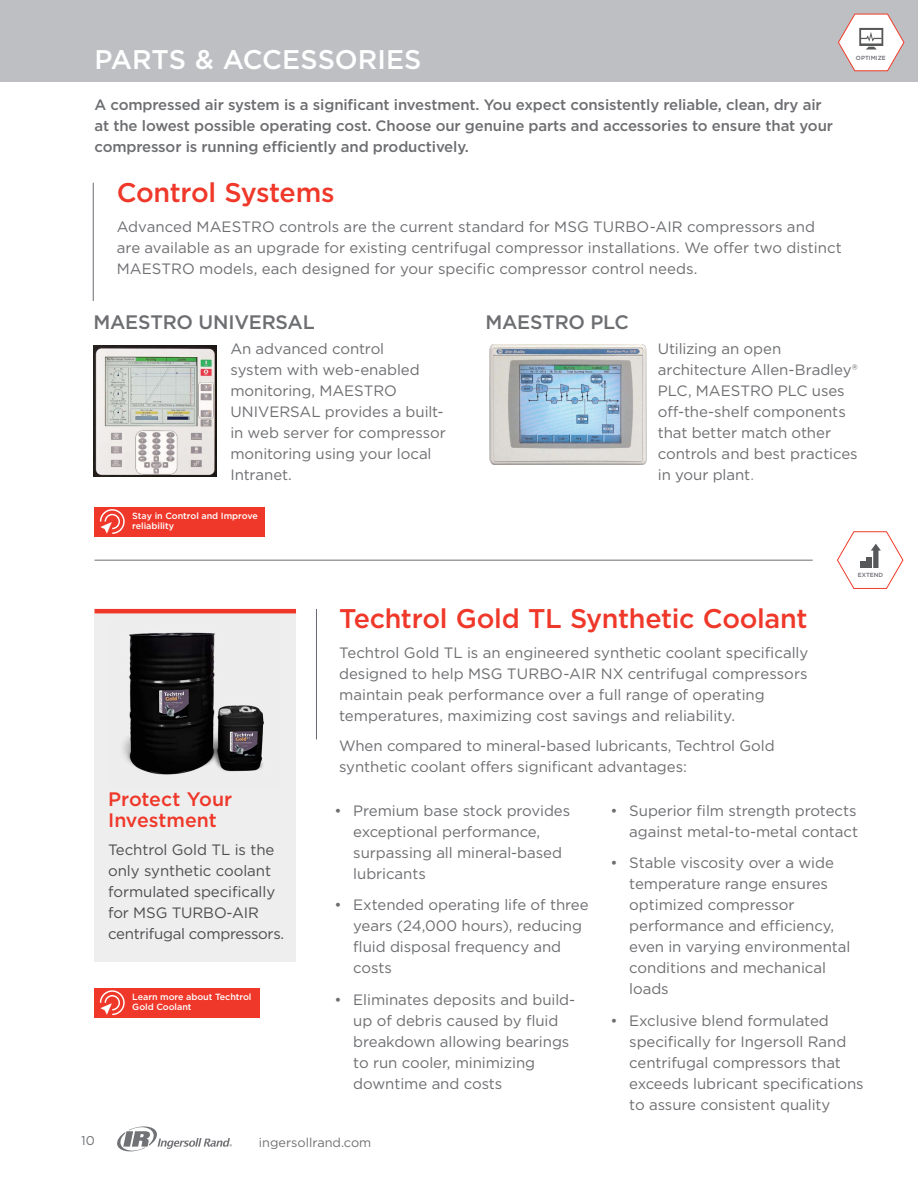
<style>
.page{position:relative;width:918px;height:1188px;background:#fff}
.page>*{position:absolute;margin:0;border:0;box-sizing:border-box;transform-origin:0 0}
.t1{font:500 27px "Gotham";letter-spacing:-.015em;color:#ef3829}
.t2{font:500 27px "Gotham";letter-spacing:-.005em;color:#fff}
.t3{font:500 19.5px "Gotham";letter-spacing:-.015em;color:#6d6e71}
.t4{font:500 19.5px/21px "Gotham";color:#ef3829}
.t5{font:15px/21px "Gotham";letter-spacing:-.005em;color:#6d6e71}
.t6{font:500 15px/21px "Gotham";letter-spacing:-.01em;color:#6d6e71}
.t7{font:15px/21px "Gotham";letter-spacing:-.005em;color:#4d4d4f}
.t8{font:12.75px "Gotham";color:#717275}
.t9{font:500 9px/10.5px "Gotham";letter-spacing:-.005em;color:#fff}
.t10{font:500 6px "Gotham";color:#6a6c74}
.s1{color:#919396}
</style>
<div class="page">
<div style="left:0;top:0;width:918px;height:82px;background:#bebfc3"></div>
<svg style="left:117px;top:1126px;width:115px;height:26px"></svg>
<svg style="left:838px;top:13px;width:67px;height:59px"></svg>
<hr style="left:316px;top:609px;width:1px;height:130px;background:#696b73">
<svg style="left:837px;top:531px;width:67px;height:58px"></svg>
<hr style="left:95px;top:560px;width:718px;height:1px;background:#6d6e71">
<div style="left:94px;top:613px;width:202px;height:349px;background:#eeeeef"></div>
<hr style="left:95px;top:609px;width:201px;height:4px;background:#ef3829">
<img style="left:93px;top:346px;width:124px;height:131px">
<img style="left:489px;top:344px;width:158px;height:120px">
<hr style="left:93px;top:183px;width:1px;height:118px;background:#696b73">
<img style="left:110px;top:620px;width:169px;height:168px">
<div style="left:94px;top:507px;width:171px;height:29px;background:#ef3829"></div>
<svg style="left:100px;top:509px;width:25px;height:25px"></svg>
<div style="left:94px;top:988px;width:166px;height:29px;background:#ef3829"></div>
<svg style="left:100px;top:990px;width:25px;height:25px"></svg>
<h1 class="t2" style="left:94px;top:42px;width:329px">PARTS &amp; ACCESSORIES</h1>
<p class="t6" style="left:94px;top:94px;width:740px">A compressed air system is a significant investment. You expect consistently reliable, clean, dry air at the lowest possible operating cost. Choose our genuine parts and accessories to ensure that your compressor is running efficiently and productively.</p>
<h1 class="t1" style="left:117px;top:175px;width:219px">Control Systems</h1>
<p class="t5" style="left:117px;top:216px;width:727px">Advanced MAESTRO controls are the current standard for MSG TURBO-AIR compressors and are available as an upgrade for existing centrifugal compressor installations. We offer two distinct<br>MAESTRO models, each designed for your specific compressor control needs.</p>
<p class="t10" style="left:856px;top:54px;width:31px">OPTIMIZE</p>
<h2 class="t3" style="left:93px;top:309px;width:223px">MAESTRO UNIVERSAL</h2>
<p class="t5" style="left:230px;top:338px;width:217px">An advanced control<br>system with web-enabled monitoring, MAESTRO<br>UNIVERSAL provides a built&shy;in web server for compressor monitoring using your local<br>Intranet.</p>
<p class="t9" style="left:132px;top:510px;width:127px">Stay in Control and Improve reliability</p>
<h2 class="t3" style="left:485px;top:309px;width:145px">MAESTRO PLC</h2>
<p class="t5" style="left:658px;top:338px;width:202px">Utilizing an open architecture Allen-Bradley®<br>PLC, MAESTRO PLC uses off-the-shelf components that better match other controls and best practices in your plant<span class="s1">.</span></p>
<p class="t10" style="left:858px;top:571px;width:27px">EXTEND</p>
<h2 class="t4" style="left:108px;top:788px;width:126px">Protect Your<br>Investment</h2>
<p class="t7" style="left:108px;top:839px;width:178px">Techtrol Gold TL is the only synthetic coolant formulated specifically for MSG TURBO-AIR centrifugal compressors.</p>
<p class="t9" style="left:132px;top:991px;width:121px">Learn more about Techtrol<br>Gold Coolant</p>
<h1 class="t1" style="left:339px;top:601px;width:470px">Techtrol Gold TL Synthetic Coolant</h1>
<p class="t5" style="left:339px;top:642px;width:471px">Techtrol Gold TL is an engineered synthetic coolant specifically designed to help MSG TURBO-AIR NX centrifugal compressors maintain peak performance over a full range of operating temperatures, maximizing cost savings and reliability.</p>
<p class="t5" style="left:339px;top:735px;width:437px">When compared to mineral-based lubricants, Techtrol Gold synthetic coolant offers significant advantages:</p>
<p class="t5" style="left:353px;top:800px;width:218px;text-indent:-19px">• Premium base stock provides exceptional performance, surpassing all mineral-based lubricants</p>
<p class="t5" style="left:353px;top:894px;width:237px;text-indent:-19px">• Extended operating life of three years (24,000 hours), reducing fluid disposal frequency and costs</p>
<p class="t5" style="left:353px;top:989px;width:223px;text-indent:-19px">• Eliminates deposits and build&shy;up of debris caused by fluid breakdown allowing bearings to run cooler, minimizing downtime and costs</p>
<p class="t5" style="left:611px;top:800px;width:249px;text-align:right">• Superior film strength protects against metal-to-metal contact</p>
<p class="t5" style="left:629px;top:852px;width:223px;text-indent:-19px">• Stable viscosity over a wide temperature range ensures optimized compressor performance and efficiency, even in varying environmental conditions and mechanical loads</p>
<p class="t5" style="left:629px;top:1010px;width:236px;text-indent:-19px">• Exclusive blend formulated specifically for Ingersoll Rand centrifugal compressors that exceeds lubricant specifications to assure consistent quality</p>
<p class="t8" style="left:81px;top:1133px;width:15px">10</p>
<p class="t8" style="left:259px;top:1134px;width:114px">ingersollrand.com</p>
</div>
